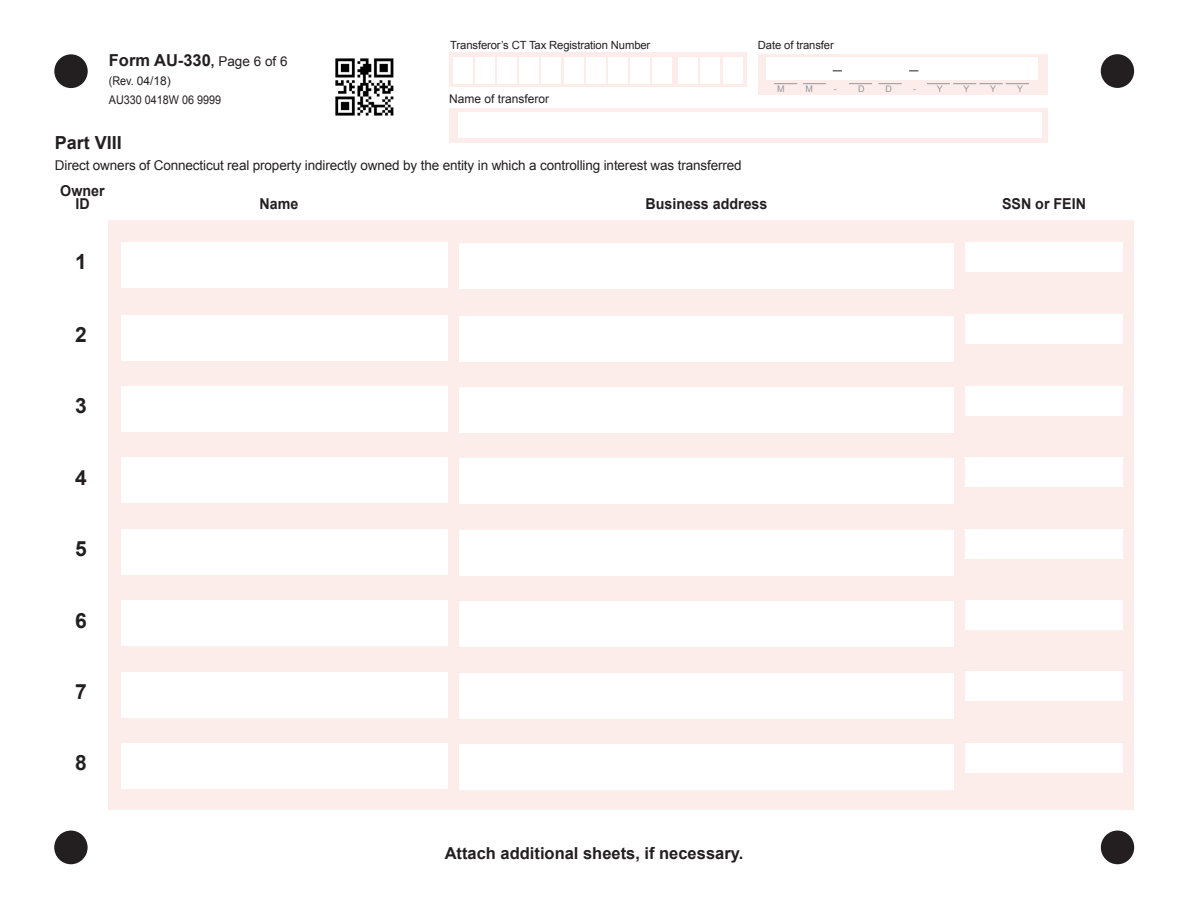
<style>
.page{position:relative;width:1188px;height:918px;background:#fff}
.page>*{position:absolute;margin:0;border:0;box-sizing:border-box;transform-origin:0 0}
.t1{font:700 21px "Arial";color:#231f20}
.t2{font:700 18px "Arial";color:#231f20}
.Grid_Text{font:700 16.5px "Arial";color:#231f20}
.t3{font:700 15px "Arial";color:#231f20;scale:.95 1}
.t4{font:13.5px "Arial";letter-spacing:-.01em;color:#231f20}
.fltinstr{font:12px "Arial";color:#231f20;scale:.9 1}
.fltinstr-2{font:12px "Arial";color:#231f20}
.t5{font:11.25px "Arial";letter-spacing:-.01em;color:#231f20}
.Grid_Text-2{font:9px "Arial";color:#939598}
.s1{font-size:13.5px}
.s2{font-weight:400;font-size:13.5px}
</style>
<div class="page">
<div style="left:449px;top:53px;width:298px;height:34px;background:#fdedea"></div>
<div style="left:453px;top:57px;width:20px;height:26px;background:#fff"></div>
<div style="left:630px;top:57px;width:20px;height:26px;background:#fff"></div>
<div style="left:652px;top:57px;width:20px;height:26px;background:#fff"></div>
<div style="left:723px;top:57px;width:19px;height:26px;background:#fff"></div>
<div style="left:700px;top:57px;width:20px;height:26px;background:#fff"></div>
<div style="left:678px;top:57px;width:20px;height:26px;background:#fff"></div>
<div style="left:608px;top:57px;width:20px;height:26px;background:#fff"></div>
<div style="left:586px;top:57px;width:20px;height:26px;background:#fff"></div>
<div style="left:564px;top:57px;width:19px;height:26px;background:#fff"></div>
<div style="left:542px;top:57px;width:19px;height:26px;background:#fff"></div>
<div style="left:519px;top:57px;width:20px;height:26px;background:#fff"></div>
<div style="left:497px;top:57px;width:20px;height:26px;background:#fff"></div>
<div style="left:475px;top:57px;width:20px;height:26px;background:#fff"></div>
<div style="left:758px;top:54px;width:289px;height:40px;background:#fdedea"></div>
<div style="left:766px;top:57px;width:271px;height:23px;background:#fff"></div>
<svg style="left:774px;top:83px;width:23px;height:1px"></svg>
<svg style="left:803px;top:83px;width:23px;height:1px"></svg>
<svg style="left:849px;top:83px;width:23px;height:1px"></svg>
<svg style="left:879px;top:83px;width:23px;height:1px"></svg>
<svg style="left:927px;top:83px;width:102px;height:1px"></svg>
<div style="left:449px;top:109px;width:598px;height:34px;background:#fdedea"></div>
<div style="left:458px;top:112px;width:583px;height:26px;background:#fff"></div>
<div style="left:108px;top:221px;width:1026px;height:589px;background:#fdedea"></div>
<div style="left:122px;top:242px;width:326px;height:45px;background:#fff"></div>
<div style="left:459px;top:243px;width:495px;height:45px;background:#fff"></div>
<div style="left:965px;top:242px;width:158px;height:29px;background:#fff"></div>
<div style="left:122px;top:315px;width:326px;height:45px;background:#fff"></div>
<div style="left:459px;top:316px;width:495px;height:45px;background:#fff"></div>
<div style="left:965px;top:315px;width:158px;height:29px;background:#fff"></div>
<div style="left:122px;top:386px;width:326px;height:46px;background:#fff"></div>
<div style="left:459px;top:387px;width:495px;height:46px;background:#fff"></div>
<div style="left:965px;top:386px;width:158px;height:29px;background:#fff"></div>
<div style="left:122px;top:458px;width:326px;height:45px;background:#fff"></div>
<div style="left:459px;top:459px;width:495px;height:45px;background:#fff"></div>
<div style="left:965px;top:458px;width:158px;height:29px;background:#fff"></div>
<div style="left:122px;top:529px;width:326px;height:45px;background:#fff"></div>
<div style="left:459px;top:530px;width:495px;height:45px;background:#fff"></div>
<div style="left:965px;top:529px;width:158px;height:29px;background:#fff"></div>
<div style="left:122px;top:600px;width:326px;height:46px;background:#fff"></div>
<div style="left:459px;top:602px;width:495px;height:45px;background:#fff"></div>
<div style="left:965px;top:600px;width:158px;height:30px;background:#fff"></div>
<div style="left:122px;top:672px;width:326px;height:45px;background:#fff"></div>
<div style="left:459px;top:673px;width:495px;height:45px;background:#fff"></div>
<div style="left:965px;top:672px;width:158px;height:29px;background:#fff"></div>
<div style="left:122px;top:743px;width:326px;height:46px;background:#fff"></div>
<div style="left:459px;top:744px;width:495px;height:46px;background:#fff"></div>
<div style="left:965px;top:743px;width:158px;height:29px;background:#fff"></div>
<div style="left:53px;top:830px;width:35px;height:35px;background:#231f20;border-radius:50%"></div>
<div style="left:53px;top:829px;width:36px;height:37px;border:2px solid #fff;border-radius:50%"></div>
<div style="left:54px;top:54px;width:34px;height:35px;background:#231f20;border-radius:50%"></div>
<div style="left:53px;top:53px;width:36px;height:37px;border:2px solid #fff;border-radius:50%"></div>
<div style="left:1100px;top:830px;width:35px;height:35px;background:#231f20;border-radius:50%"></div>
<div style="left:1099px;top:829px;width:37px;height:37px;border:2px solid #fff;border-radius:50%"></div>
<div style="left:1100px;top:53px;width:35px;height:36px;background:#231f20;border-radius:50%"></div>
<div style="left:1099px;top:53px;width:37px;height:36px;border:2px solid #fff;border-radius:50%"></div>
<img style="left:335px;top:58px;width:59px;height:58px">
<p class="Grid_Text" style="left:109px;top:50px;width:180px">Form AU-330<span class="s1">,</span> <span class="s2">Page 6 of 6</span></p>
<p class="fltinstr" style="left:109px;top:73px;width:70px">(Rev. 04/18)</p>
<p class="fltinstr" style="left:109px;top:92px;width:126px">AU330 0418W 06 9999</p>
<p class="t5" style="left:450px;top:38px;width:202px">Transferor’s CT Tax Registration Number</p>
<p class="t5" style="left:758px;top:37px;width:77px">Date of transfer</p>
<p class="fltinstr-2" style="left:449px;top:91px;width:102px">Name of transferor</p>
<p class="Grid_Text-2" style="left:777px;top:83px;width:9px">M</p>
<p class="Grid_Text-2" style="left:806px;top:83px;width:9px">M</p>
<p class="Grid_Text-2" style="left:834px;top:83px;width:32px">- D</p>
<p class="Grid_Text-2" style="left:886px;top:83px;width:8px">D</p>
<p class="Grid_Text-2" style="left:913px;top:83px;width:31px">- Y</p>
<p class="Grid_Text-2" style="left:964px;top:83px;width:8px">Y</p>
<p class="Grid_Text-2" style="left:990px;top:83px;width:8px">Y</p>
<p class="Grid_Text-2" style="left:1017px;top:83px;width:8px">Y</p>
<p class="t2" style="left:55px;top:131px;width:69px">Part VIII</p>
<p class="t4" style="left:55px;top:156px;width:688px">Direct owners of Connecticut real property indirectly owned by the entity in which a controlling interest was transferred</p>
<p class="t3" style="left:60px;top:180px;width:48px">Owner</p>
<p class="t3" style="left:75px;top:194px;width:16px">ID</p>
<p class="t3" style="left:260px;top:194px;width:42px">Name</p>
<p class="t3" style="left:646px;top:194px;width:130px">Business address</p>
<p class="t3" style="left:1002px;top:194px;width:90px">SSN or FEIN</p>
<p class="t1" style="left:75px;top:248px;width:13px">1</p>
<p class="t1" style="left:75px;top:321px;width:13px">2</p>
<p class="t1" style="left:75px;top:392px;width:13px">3</p>
<p class="t1" style="left:75px;top:463px;width:13px">4</p>
<p class="t1" style="left:75px;top:535px;width:13px">5</p>
<p class="t1" style="left:75px;top:606px;width:13px">6</p>
<p class="t1" style="left:75px;top:678px;width:13px">7</p>
<p class="t1" style="left:75px;top:749px;width:13px">8</p>
<p class="Grid_Text" style="left:445px;top:842px;width:300px">Attach additional sheets, if necessary.</p>
</div>
